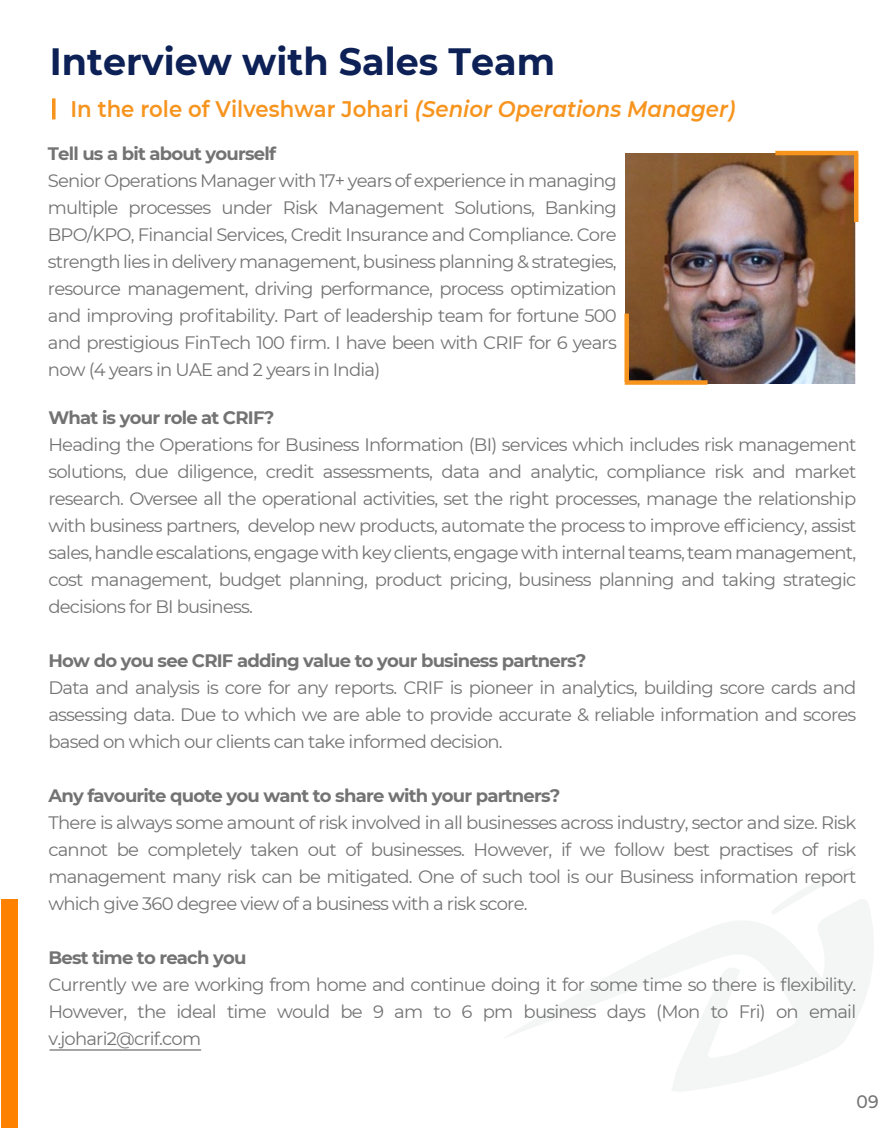
<style>
.page{position:relative;width:893px;height:1128px;background:#fff}
.page>*{position:absolute;margin:0;border:0;box-sizing:border-box;transform-origin:0 0}
.t1{font:700 37.95px "Montserrat";color:#0e2156;scale:.96 1}
.t2{font:600 22.5px "Montserrat";color:#f7941e;scale:.94 1}
.t3{font:18px/27px "Montserrat";letter-spacing:-.045em;color:#737373;text-align:justify}
.t4{font:700 18px "Montserrat";letter-spacing:-.045em;color:#737373}
.t5{font:500 18px "Montserrat";color:#737373;scale:.95 1}
.s1{font-style:italic}
</style>
<div class="page">
<svg style="left:507px;top:899px;width:366px;height:192px"></svg>
<svg style="left:771px;top:869px;width:86px;height:46px"></svg>
<svg style="left:52px;top:98px;width:4px;height:21px"></svg>
<div style="left:1px;top:900px;width:17px;height:228px;background:#ff8100"></div>
<img style="left:626px;top:153px;width:230px;height:230px">
<div style="left:624px;top:380px;width:83px;height:5px;background:#f7941e"></div>
<div style="left:624px;top:314px;width:5px;height:68px;background:#f7941e"></div>
<hr style="left:775px;top:151px;width:83px;height:4px;background:#f7941e">
<div style="left:853px;top:154px;width:5px;height:68px;background:#f7941e"></div>
<hr style="left:50px;top:1050px;width:151px;height:1px;background:#4d4d4d">
<h1 class="t1" style="left:50px;top:34px;width:527px">Interview with Sales Team</h1>
<p class="t2" style="left:70px;top:93px;width:708px">In the role of Vilveshwar Johari <span class="s1">(Senior Operations Manager)</span></p>
<p class="t4" style="left:48px;top:141px;width:230px">Tell us a bit about yourself</p>
<p class="t3" style="left:48px;top:167px;width:570px">Senior Operations Manager with 17+ years of experience in managing multiple processes under Risk Management Solutions, Banking BPO/KPO, Financial Services, Credit Insurance and Compliance. Core strength lies in delivery management, business planning &amp; strategies, resource management, driving performance, process optimization and improving profitability. Part of leadership team for fortune 500 and prestigious FinTech 100 firm. I have been with CRIF for 6 years now (4 years in UAE and 2 years in India)</p>
<p class="t4" style="left:48px;top:405px;width:227px">What is your role at CRIF?</p>
<p class="t3" style="left:48px;top:430px;width:809px">Heading the Operations for Business Information (BI) services which includes risk management solutions, due diligence, credit assessments, data and analytic, compliance risk and market research. Oversee all the operational activities, set the right processes, manage the relationship with business partners, develop new products, automate the process to improve efficiency, assist sales, handle escalations, engage with key clients, engage with internal teams, team management, cost management, budget planning, product pricing, business planning and taking strategic decisions for BI business.</p>
<p class="t4" style="left:48px;top:648px;width:539px">How do you see CRIF adding value to your business partners?</p>
<p class="t3" style="left:48px;top:673px;width:809px">Data and analysis is core for any reports. CRIF is pioneer in analytics, building score cards and assessing data. Due to which we are able to provide accurate &amp; reliable information and scores based on which our clients can take informed decision.</p>
<p class="t4" style="left:48px;top:783px;width:513px">Any favourite quote you want to share with your partners?</p>
<p class="t3" style="left:48px;top:808px;width:809px">There is always some amount of risk involved in all businesses across industry, sector and size. Risk cannot be completely taken out of businesses. However, if we follow best practises of risk management many risk can be mitigated. One of such tool is our Business information report which give 360 degree view of a business with a risk score.</p>
<p class="t4" style="left:48px;top:945px;width:199px">Best time to reach you</p>
<p class="t3" style="left:48px;top:970px;width:809px">Currently we are working from home and continue doing it for some time so there is flexibility.<br>However, the ideal time would be 9 am to 6 pm business days (Mon to Fri) on email v.johari2@crif.com</p>
<p class="t5" style="left:856px;top:1089px;width:25px">09</p>
</div>
